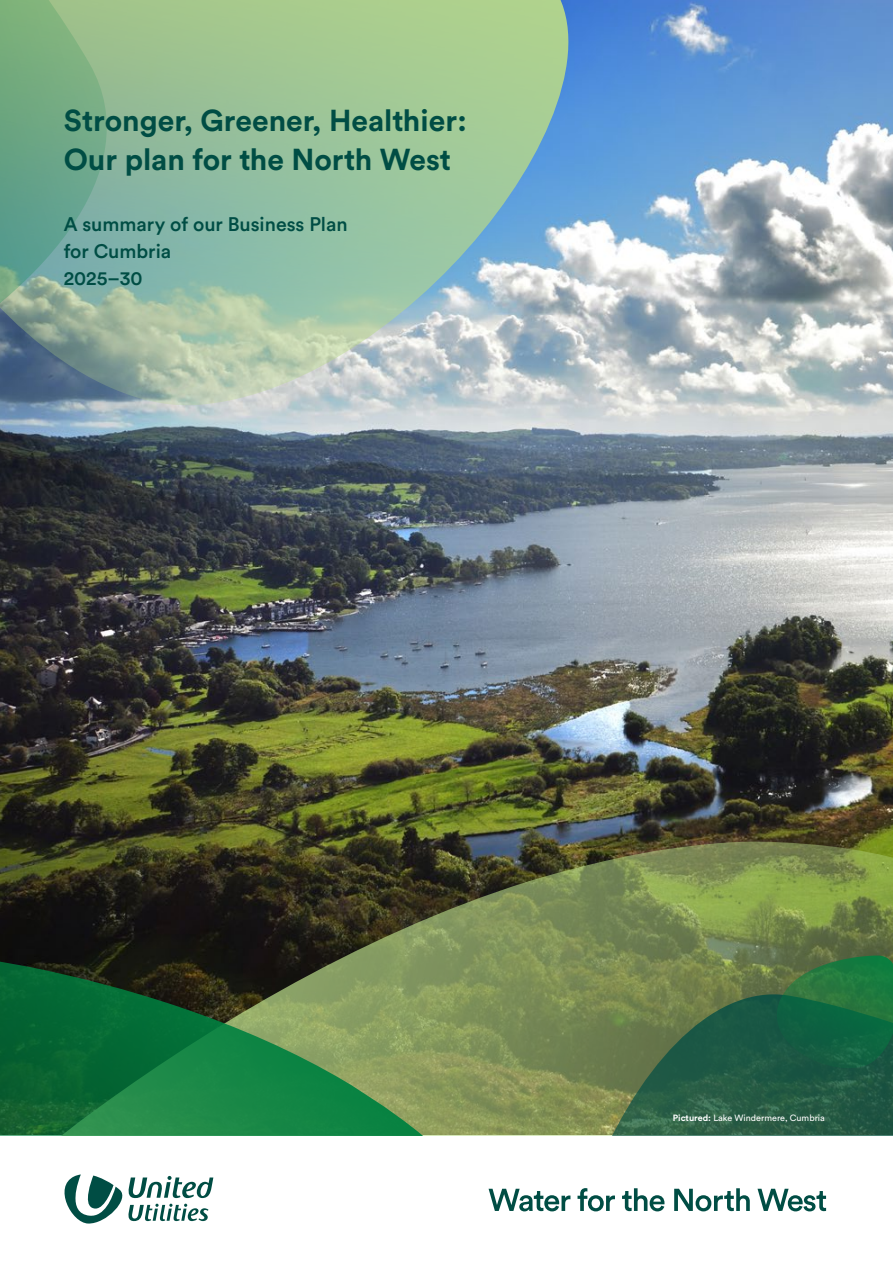
<style>
.page{position:relative;width:893px;height:1263px;background:#fff}
.page>*{position:absolute;margin:0;border:0;box-sizing:border-box;transform-origin:0 0}
.t1{font:700 30px/39px "Circular Std";color:#004d44}
.t2{font:500 19.5px/27px "Circular Std";color:#004d44}
.t3{font:9px "Circular Std";color:#fff}
.s1{font-weight:700}
</style>
<div class="page">
<img style="left:0;top:0;width:893px;height:840px">
<svg style="left:209px;top:0;width:391px;height:411px;background:#a1c4af"></svg>
<svg style="left:0;top:840px;width:893px;height:130px;background:#515933"></svg>
<svg style="left:0;top:0;width:209px;height:565px;background:#719182"></svg>
<svg style="left:0;top:939px;width:656px;height:196px;background:#3e7442"></svg>
<svg style="left:483px;top:970px;width:410px;height:165px;background:#59774d"></svg>
<svg style="left:759px;top:955px;width:134px;height:129px;background:#216741"></svg>
<svg style="left:64px;top:1174px;width:149px;height:50px"></svg>
<svg style="left:489px;top:1189px;width:81px;height:22px"></svg>
<svg style="left:577px;top:1188px;width:38px;height:23px"></svg>
<svg style="left:622px;top:1188px;width:42px;height:23px"></svg>
<svg style="left:674px;top:1188px;width:76px;height:23px"></svg>
<svg style="left:757px;top:1189px;width:69px;height:22px"></svg>
<p class="t1" style="left:64px;top:100px;width:405px">Stronger, Greener, Healthier:<br>Our plan for the North West</p>
<p class="t2" style="left:64px;top:210px;width:285px">A summary of our Business Plan for Cumbria<br>2025–30</p>
<p class="t3" style="left:673px;top:1113px;width:154px"><span class="s1">Pictured:</span> Lake Windermere, Cumbria</p>
</div>
